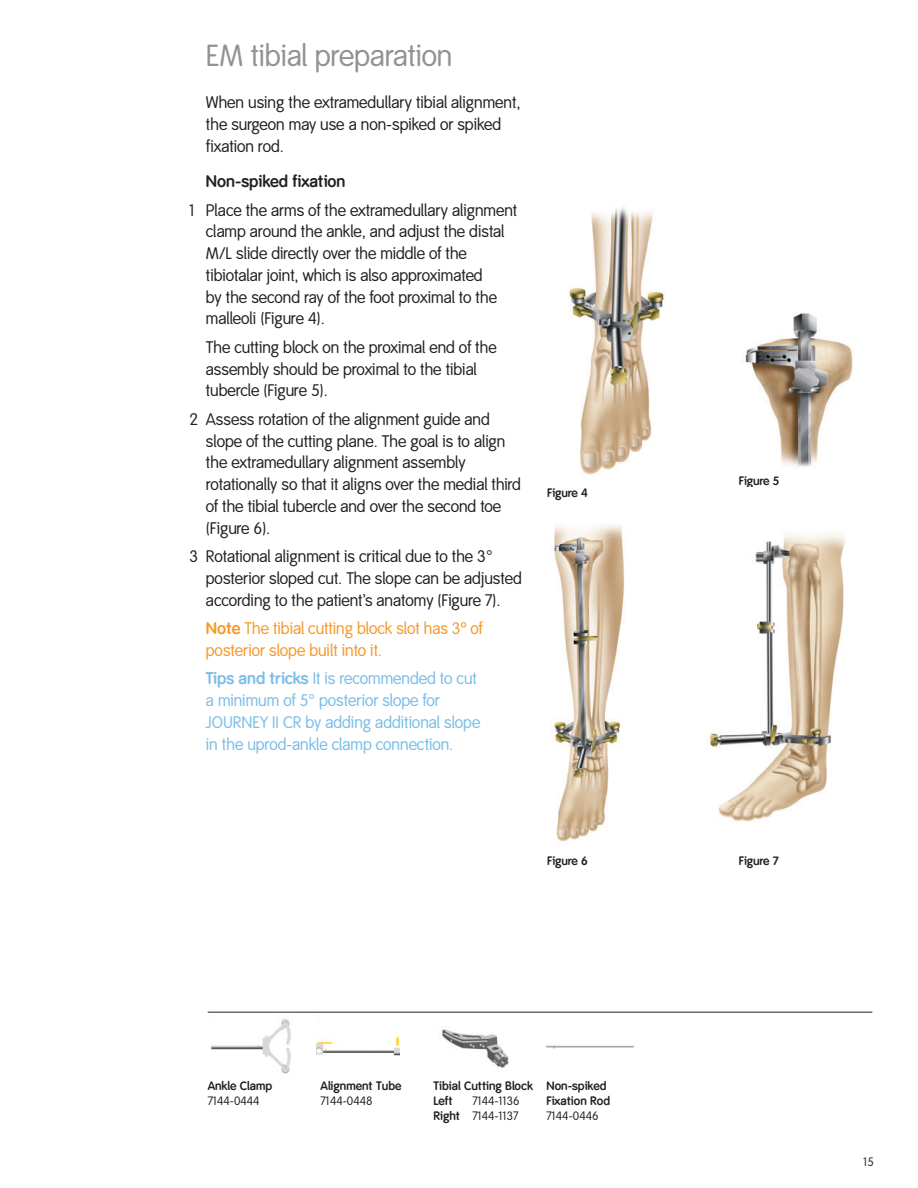
<style>
.page{position:relative;width:918px;height:1188px;background:#fff}
.page>*{position:absolute;margin:0;border:0;box-sizing:border-box;transform-origin:0 0}
.Indent_Header{font:30px "Smith&Nephew LF";color:#919295}
.Indent_Number{font:16.5px/21.8px "Smith&Nephew LF";color:#231f20}
.Indent_Body_Copy{font:16.5px/21.8px "Smith&Nephew LF";color:#231f20}
.Indent_Note{font:16.5px/21.8px "Smith&Nephew LF";color:#78bde8}
.Indent_Note-2{font:16.5px/21.8px "Smith&Nephew LF";color:#f79727}
.Indent_Subhed{font:700 16.5px "Smith&Nephew";color:#231f20}
.sm_part_numbers{font:700 12px/15px "Smith&Nephew";color:#231f20}
.sm_part_numbers-2{font:12px "Smith&Nephew LF";color:#231f20}
.s1{font-family:"Smith&Nephew";font-weight:700}
.s2{font-weight:700}
</style>
<div class="page">
<hr style="left:208px;top:1012px;width:664px;height:1px;background:#231f20">
<img style="left:569px;top:207px;width:96px;height:268px">
<img style="left:554px;top:525px;width:71px;height:316px">
<img style="left:709px;top:534px;width:136px;height:288px">
<img style="left:745px;top:313px;width:108px;height:154px">
<img style="left:316px;top:1036px;width:84px;height:20px">
<img style="left:211px;top:1018px;width:80px;height:56px">
<img style="left:442px;top:1029px;width:67px;height:39px">
<img style="left:545px;top:1045px;width:90px;height:4px">
<p class="Indent_Header" style="left:206px;top:39px;width:248px">EM tibial preparation</p>
<p class="Indent_Body_Copy" style="left:206px;top:92px;width:316px">When using the extramedullary tibial alignment, the surgeon may use a non-spiked or spiked fixation rod.</p>
<p class="Indent_Subhed" style="left:206px;top:172px;width:141px">Non-spiked fixation</p>
<p class="Indent_Number" style="left:206px;top:199px;width:313px;text-indent:-17px">1 Place the arms of the extramedullary alignment clamp around the ankle, and adjust the distal M/L slide directly over the middle of the tibiotalar joint, which is also approximated<br>by the second ray of the foot proximal to the malleoli (Figure 4).</p>
<p class="Indent_Body_Copy" style="left:206px;top:337px;width:292px">The cutting block on the proximal end of the assembly should be proximal to the tibial tubercle (Figure 5).</p>
<p class="Indent_Number" style="left:206px;top:409px;width:317px;text-indent:-17px">2 Assess rotation of the alignment guide and slope of the cutting plane. The goal is to align the extramedullary alignment assembly rotationally so that it aligns over the medial third of the tibial tubercle and over the second toe (Figure 6).</p>
<p class="Indent_Number" style="left:206px;top:546px;width:317px;text-indent:-17px">3 Rotational alignment is critical due to the 3° posterior sloped cut. The slope can be adjusted according to the patient’s anatomy (Figure 7).</p>
<p class="Indent_Note-2" style="left:206px;top:618px;width:278px"><span class="s1">Note</span> The tibial cutting block slot has 3º of posterior slope built into it.</p>
<p class="Indent_Note" style="left:206px;top:668px;width:276px"><span class="s2">Tips and tricks</span> It is recommended to cut a minimum of 5° posterior slope for JOURNEY II CR by adding additional slope in the uprod-ankle clamp connection.</p>
<p class="sm_part_numbers" style="left:547px;top:485px;width:42px">Figure 4</p>
<p class="sm_part_numbers" style="left:739px;top:474px;width:42px">Figure 5</p>
<p class="sm_part_numbers" style="left:547px;top:854px;width:42px">Figure 6</p>
<p class="sm_part_numbers" style="left:739px;top:854px;width:41px">Figure 7</p>
<p class="sm_part_numbers" style="left:208px;top:1079px;width:66px">Ankle Clamp</p>
<p class="sm_part_numbers-2" style="left:208px;top:1094px;width:53px">7144-0444</p>
<p class="sm_part_numbers" style="left:321px;top:1079px;width:82px">Alignment Tube</p>
<p class="sm_part_numbers-2" style="left:321px;top:1094px;width:53px">7144-0448</p>
<p class="sm_part_numbers" style="left:434px;top:1079px;width:101px">Tibial Cutting Block</p>
<p class="sm_part_numbers" style="left:434px;top:1094px;width:20px">Left</p>
<p class="sm_part_numbers-2" style="left:472px;top:1094px;width:49px">7144-1136</p>
<p class="sm_part_numbers-2" style="left:434px;top:1109px;width:87px"><span class="s1">Right</span> 7144-1137</p>
<p class="sm_part_numbers" style="left:547px;top:1079px;width:65px">Non-spiked<br>Fixation Rod</p>
<p class="sm_part_numbers-2" style="left:547px;top:1109px;width:54px">7144-0446</p>
<p class="sm_part_numbers-2" style="left:864px;top:1155px;width:12px">15</p>
</div>
